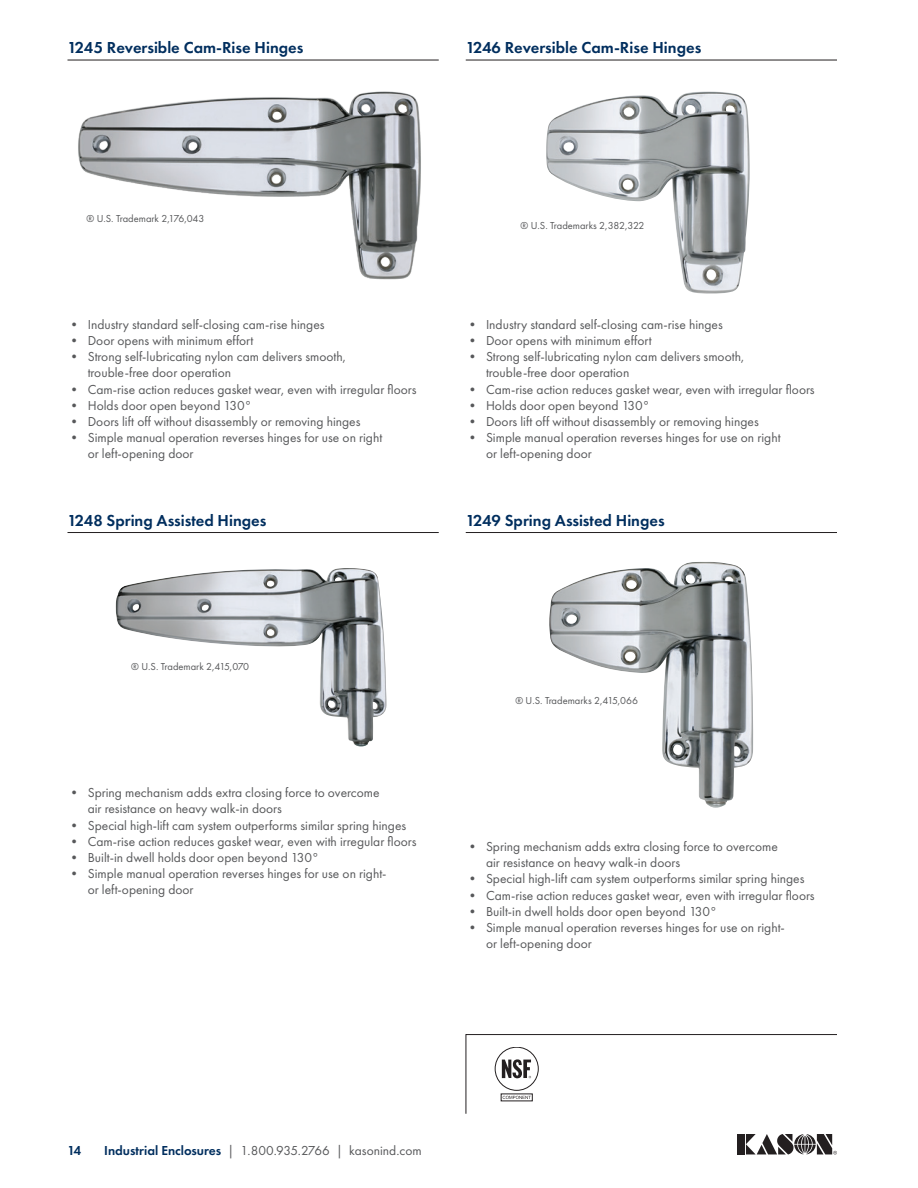
<style>
.page{position:relative;width:918px;height:1188px;background:#fff}
.page>*{position:absolute;margin:0;border:0;box-sizing:border-box;transform-origin:0 0}
.t1{font:600 16.5px "Futura PT";color:#002e5e}
.t2{font:13.5px/16.2px "Futura PT";color:#57585a}
.t3{font:600 13.5px "Futura PT";color:#002e5e}
.t4{font:10.5px "Futura PT";color:#57585a}
.s1{font-weight:600;color:#002e5e}
</style>
<div class="page">
<div style="left:737px;top:1134px;width:7px;height:20px;background:#231f20"></div>
<svg style="left:746px;top:1134px;width:91px;height:21px"></svg>
<svg style="left:466px;top:1034px;width:371px;height:80px"></svg>
<hr style="left:68px;top:60px;width:371px;height:1px;background:#231f20">
<hr style="left:68px;top:532px;width:371px;height:1px;background:#231f20">
<hr style="left:466px;top:60px;width:371px;height:1px;background:#231f20">
<hr style="left:466px;top:532px;width:371px;height:1px;background:#231f20">
<img style="left:78px;top:91px;width:343px;height:189px">
<img style="left:546px;top:91px;width:204px;height:203px">
<img style="left:116px;top:568px;width:270px;height:179px">
<img style="left:549px;top:562px;width:204px;height:246px">
<p class="t1" style="left:68px;top:37px;width:237px">1245 Reversible Cam-Rise Hinges</p>
<p class="t1" style="left:466px;top:37px;width:237px">1246 Reversible Cam-Rise Hinges</p>
<p class="t4" style="left:86px;top:213px;width:120px">® U.S. Trademark 2,176,043</p>
<p class="t2" style="left:68px;top:316px;width:259px">• Industry standard self-closing cam-rise hinges</p>
<p class="t2" style="left:68px;top:332px;width:187px">• Door opens with minimum effort</p>
<p class="t2" style="left:88px;top:349px;width:260px;text-indent:-20px">• Strong self-lubricating nylon cam delivers smooth, trouble-free door operation</p>
<p class="t2" style="left:68px;top:381px;width:350px">• Cam-rise action reduces gasket wear, even with irregular floors</p>
<p class="t2" style="left:68px;top:397px;width:185px">• Holds door open beyond 130°</p>
<p class="t2" style="left:68px;top:413px;width:295px">• Doors lift off without disassembly or removing hinges</p>
<p class="t2" style="left:88px;top:430px;width:296px;text-indent:-20px">• Simple manual operation reverses hinges for use on right or left-opening door</p>
<p class="t1" style="left:68px;top:510px;width:201px">1248 Spring Assisted Hinges</p>
<p class="t4" style="left:521px;top:219px;width:125px">® U.S. Trademarks 2,382,322</p>
<p class="t2" style="left:466px;top:316px;width:259px">• Industry standard self-closing cam-rise hinges</p>
<p class="t2" style="left:466px;top:332px;width:187px">• Door opens with minimum effort</p>
<p class="t2" style="left:486px;top:349px;width:260px;text-indent:-20px">• Strong self-lubricating nylon cam delivers smooth, trouble-free door operation</p>
<p class="t2" style="left:466px;top:381px;width:350px">• Cam-rise action reduces gasket wear, even with irregular floors</p>
<p class="t2" style="left:466px;top:397px;width:185px">• Holds door open beyond 130°</p>
<p class="t2" style="left:466px;top:413px;width:295px">• Doors lift off without disassembly or removing hinges</p>
<p class="t2" style="left:486px;top:430px;width:296px;text-indent:-20px">• Simple manual operation reverses hinges for use on right or left-opening door</p>
<p class="t1" style="left:466px;top:510px;width:201px">1249 Spring Assisted Hinges</p>
<p class="t4" style="left:131px;top:660px;width:119px">® U.S. Trademark 2,415,070</p>
<p class="t2" style="left:88px;top:784px;width:293px;text-indent:-20px">• Spring mechanism adds extra closing force to overcome air resistance on heavy walk-in doors</p>
<p class="t2" style="left:68px;top:817px;width:340px">• Special high-lift cam system outperforms similar spring hinges</p>
<p class="t2" style="left:68px;top:833px;width:350px">• Cam-rise action reduces gasket wear, even with irregular floors</p>
<p class="t2" style="left:68px;top:849px;width:253px">• Built-in dwell holds door open beyond 130°</p>
<p class="t2" style="left:88px;top:865px;width:300px;text-indent:-20px">• Simple manual operation reverses hinges for use on right&shy;or left-opening door</p>
<p class="t4" style="left:515px;top:694px;width:124px">® U.S. Trademarks 2,415,066</p>
<p class="t2" style="left:486px;top:838px;width:293px;text-indent:-20px">• Spring mechanism adds extra closing force to overcome air resistance on heavy walk-in doors</p>
<p class="t2" style="left:466px;top:871px;width:340px">• Special high-lift cam system outperforms similar spring hinges</p>
<p class="t2" style="left:466px;top:887px;width:350px">• Cam-rise action reduces gasket wear, even with irregular floors</p>
<p class="t2" style="left:466px;top:903px;width:253px">• Built-in dwell holds door open beyond 130°</p>
<p class="t2" style="left:486px;top:919px;width:300px;text-indent:-20px">• Simple manual operation reverses hinges for use on right&shy;or left-opening door</p>
<p class="t3" style="left:68px;top:1142px;width:15px">14</p>
<p class="t2" style="left:104px;top:1142px;width:319px"><span class="s1">Industrial Enclosures</span> | 1.800.935.2766 | kasonind.com</p>
</div>
